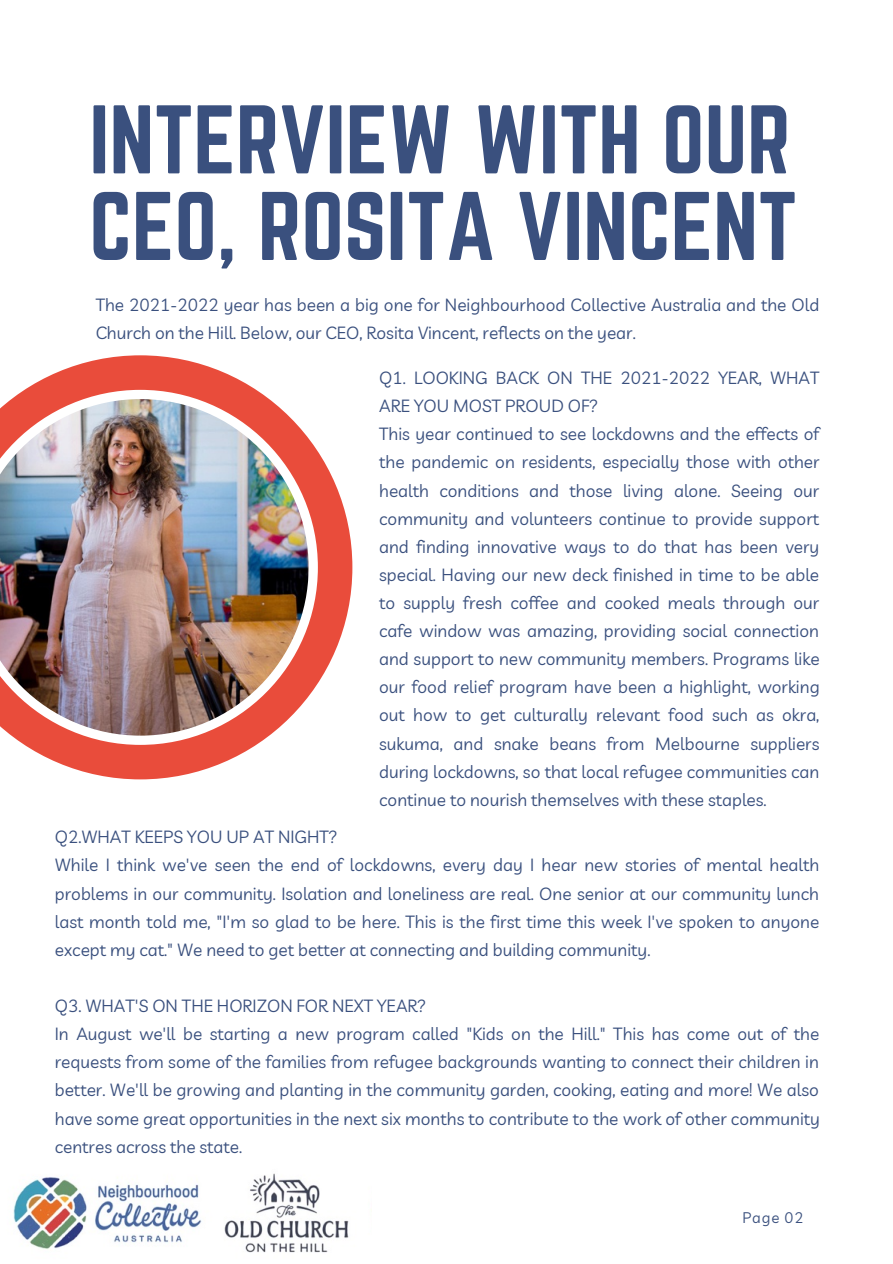
<style>
.page{position:relative;width:893px;height:1264px;background:#fff}
.page>*{position:absolute;margin:0;border:0;box-sizing:border-box;transform-origin:0 0}
.t1{font:85.05px/86.6px "Norwester";color:#3a507e}
.t2{font:17.25px/28px "Livvic";color:#3a507e}
.t3{font:15px "Livvic";letter-spacing:.06em;color:#3a507e}
</style>
<div class="page">
<img style="left:0;top:355px;width:352px;height:424px">
<img style="left:13px;top:1173px;width:336px;height:80px">
<h1 class="t1" style="left:89px;top:96px;width:709px">INTERVIEW WITH OUR<br>CEO, ROSITA VINCENT</h1>
<p class="t2" style="left:96px;top:290px;width:725px">The 2021-2022 year has been a big one for Neighbourhood Collective Australia and the Old<br>Church on the Hill. Below, our CEO, Rosita Vincent, reflects on the year.</p>
<p class="t2" style="left:379px;top:363px;width:442px">Q1. LOOKING BACK ON THE 2021-2022 YEAR, WHAT ARE YOU MOST PROUD OF?<br>This year continued to see lockdowns and the effects of the pandemic on residents, especially those with other health conditions and those living alone. Seeing our community and volunteers continue to provide support and finding innovative ways to do that has been very special. Having our new deck finished in time to be able to supply fresh coffee and cooked meals through our cafe window was amazing, providing social connection and support to new community members. Programs like our food relief program have been a highlight, working out how to get culturally relevant food such as okra, sukuma, and snake beans from Melbourne suppliers during lockdowns, so that local refugee communities can continue to nourish themselves with these staples.</p>
<p class="t2" style="left:55px;top:822px;width:765px">Q2.WHAT KEEPS YOU UP AT NIGHT?<br>While I think we've seen the end of lockdowns, every day I hear new stories of mental health problems in our community. Isolation and loneliness are real. One senior at our community lunch last month told me, "I'm so glad to be here. This is the first time this week I've spoken to anyone except my cat." We need to get better at connecting and building community.</p>
<p class="t2" style="left:55px;top:991px;width:766px">Q3. WHAT'S ON THE HORIZON FOR NEXT YEAR?<br>In August we'll be starting a new program called "Kids on the Hill." This has come out of the requests from some of the families from refugee backgrounds wanting to connect their children in better. We'll be growing and planting in the community garden, cooking, eating and more! We also have some great opportunities in the next six months to contribute to the work of other community centres across the state.</p>
<p class="t3" style="left:742px;top:1208px;width:63px">Page 02</p>
</div>
